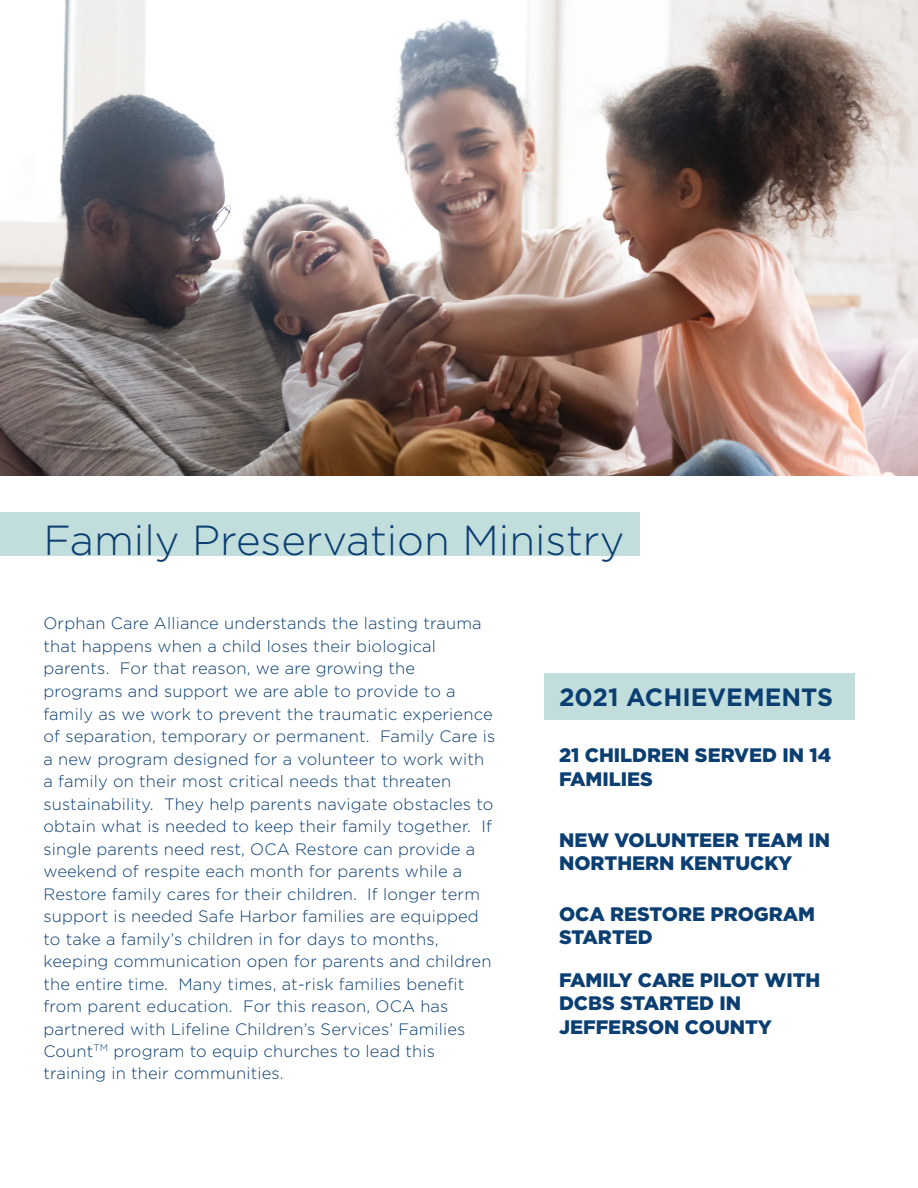
<style>
.page{position:relative;width:918px;height:1188px;background:#fff}
.page>*{position:absolute;margin:0;border:0;box-sizing:border-box;transform-origin:0 0}
.t1{font:300 42px "Gotham HTF";color:#0b3e71}
.t2{font:700 25.05px "Gotham HTF";color:#0b3e71}
.t3{font:900 19.5px/23.4px "Gotham HTF";color:#0b3e71}
.t4{font:300 16.5px/22.5px "Gotham HTF";letter-spacing:.01em;color:#0b3e71}
</style>
<div class="page">
<div style="left:545px;top:673px;width:310px;height:46px;background:#c1dedc"></div>
<div style="left:0;top:512px;width:640px;height:43px;background:#c1dedc"></div>
<img style="left:0;top:0;width:917px;height:476px">
<h1 class="t1" style="left:43px;top:518px;width:582px">Family Preservation Ministry</h1>
<p class="t4" style="left:43px;top:612px;width:453px">Orphan Care Alliance understands the lasting trauma that happens when a child loses their biological parents. For that reason, we are growing the programs and support we are able to provide to a family as we work to prevent the traumatic experience of separation, temporary or permanent. Family Care is a new program designed for a volunteer to work with a family on their most critical needs that threaten sustainability. They help parents navigate obstacles to obtain what is needed to keep their family together. If single parents need rest, OCA Restore can provide a weekend of respite each month for parents while a Restore family cares for their children. If longer term support is needed Safe Harbor families are equipped to take a family’s children in for days to months, keeping communication open for parents and children the entire time. Many times, at-risk families benefit from parent education. For this reason, OCA has partnered with Lifeline Children’s Services’ Families Count<sup>TM</sup> program to equip churches to lead this training in their communities.</p>
<h2 class="t2" style="left:559px;top:682px;width:275px">2021 ACHIEVEMENTS</h2>
<p class="t3" style="left:559px;top:743px;width:274px">21 CHILDREN SERVED IN 14<br>FAMILIES</p>
<p class="t3" style="left:559px;top:828px;width:273px">NEW VOLUNTEER TEAM IN<br>NORTHERN KENTUCKY</p>
<p class="t3" style="left:559px;top:902px;width:258px">OCA RESTORE PROGRAM<br>STARTED</p>
<p class="t3" style="left:559px;top:968px;width:263px">FAMILY CARE PILOT WITH<br>DCBS STARTED IN<br>JEFFERSON COUNTY</p>
</div>
